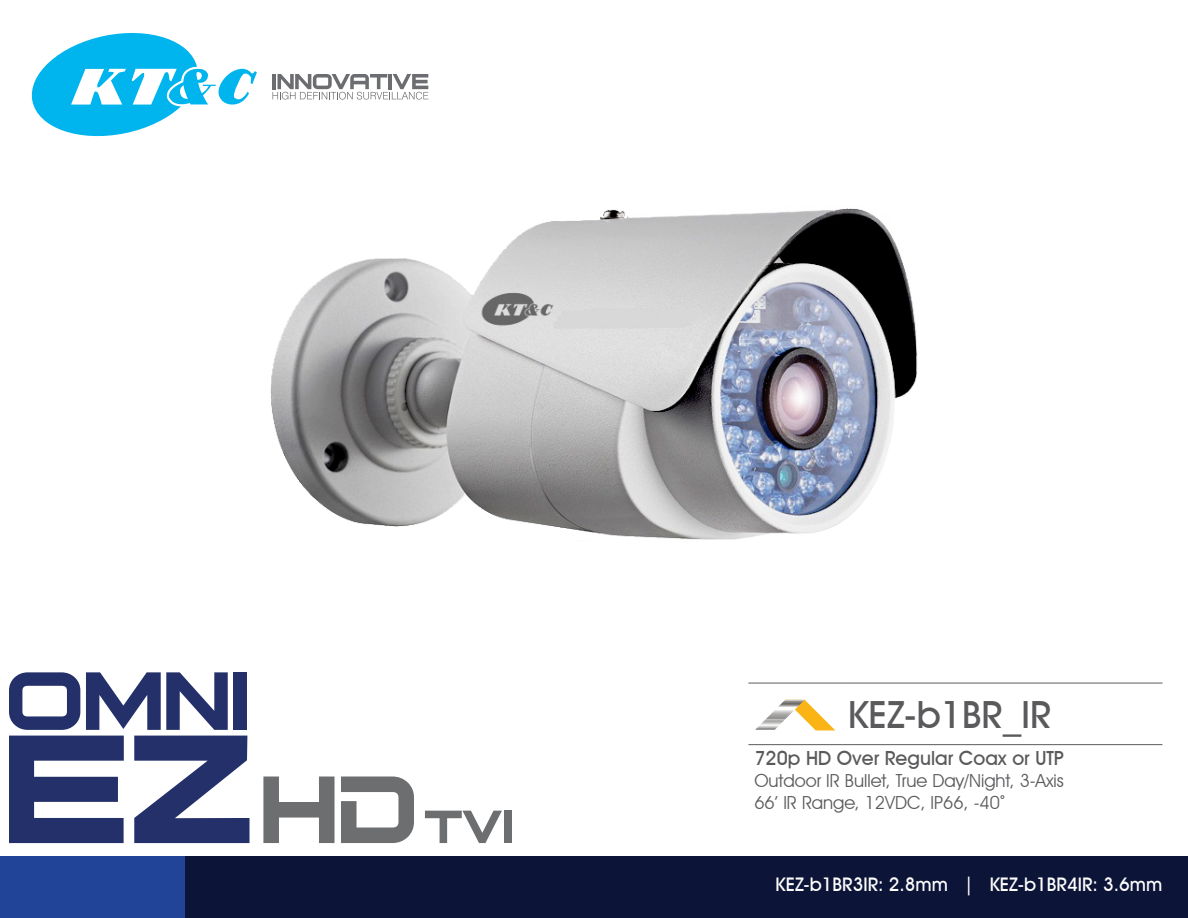
<style>
.page{position:relative;width:1188px;height:918px;background:#fff}
.page>*{position:absolute;margin:0;border:0;box-sizing:border-box;transform-origin:0 0}
.t1{font:500 37.5px "Avant Garde IT Cby BT";color:#5a595c}
.t2{font:500 19.5px "Avant Garde IT Cby BT";color:#5a595c}
.t3{font:500 18.75px "Avant Garde IT Cby BT";color:#fff}
.t4{font:18px "Avant Garde IT Cby BT";color:#5a595c}
.s1{font-family:"Adelle"}
</style>
<div class="page">
<div style="left:0;top:857px;width:1005px;height:61px;background:#224498"></div>
<div style="left:185px;top:857px;width:1003px;height:61px;background:#0c1437"></div>
<svg style="left:31px;top:33px;width:226px;height:104px"></svg>
<svg style="left:272px;top:74px;width:156px;height:26px"></svg>
<img style="left:270px;top:208px;width:648px;height:332px">
<hr style="left:748px;top:682px;width:94px;height:2px;background:#6d6e70">
<hr style="left:842px;top:682px;width:321px;height:2px;background:#6d6e70">
<hr style="left:748px;top:744px;width:94px;height:1px;background:#6d6e70">
<hr style="left:842px;top:744px;width:321px;height:1px;background:#6d6e70">
<svg style="left:755px;top:700px;width:80px;height:30px"></svg>
<svg style="left:9px;top:736px;width:115px;height:107px"></svg>
<svg style="left:134px;top:736px;width:116px;height:107px"></svg>
<svg style="left:263px;top:777px;width:72px;height:66px"></svg>
<svg style="left:341px;top:777px;width:73px;height:66px"></svg>
<svg style="left:9px;top:672px;width:71px;height:58px"></svg>
<svg style="left:86px;top:672px;width:142px;height:58px"></svg>
<div style="left:233px;top:672px;width:14px;height:58px;background:#233069"></div>
<svg style="left:425px;top:811px;width:77px;height:32px"></svg>
<div style="left:504px;top:811px;width:8px;height:32px;background:#6d6e70"></div>
<p class="t1" style="left:848px;top:692px;width:205px">KEZ-b1BR_IR</p>
<p class="t2" style="left:754px;top:747px;width:311px">720p HD Over Regular Coax or UTP</p>
<p class="t4" style="left:754px;top:770px;width:311px">Outdoor IR Bullet, True Day/Night, 3-Axis</p>
<p class="t4" style="left:754px;top:791px;width:252px">66’ IR Range, 12VDC, IP66, -40<span class="s1">°</span></p>
<p class="t3" style="left:775px;top:873px;width:389px">KEZ-b1BR3IR: 2.8mm | KEZ-b1BR4IR: 3.6mm</p>
</div>
